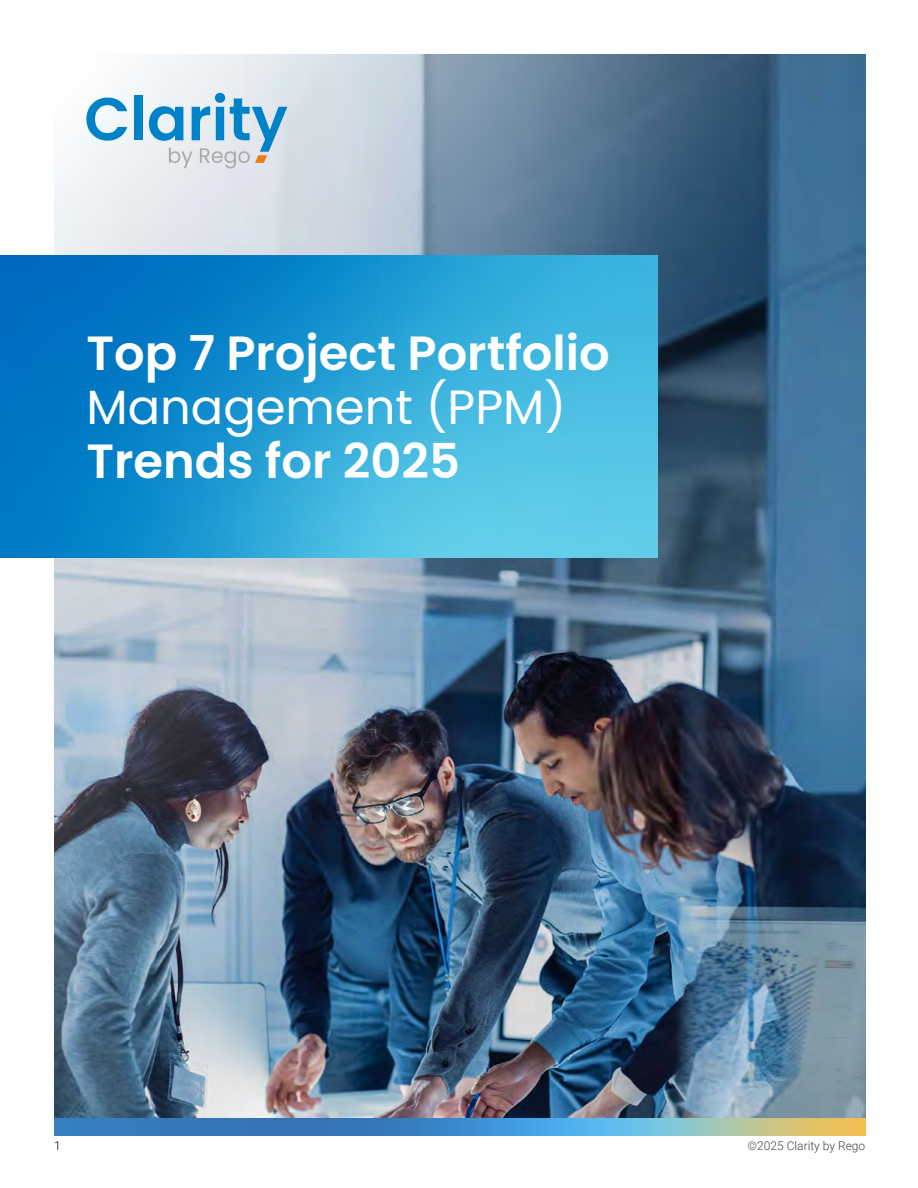
<style>
.page{position:relative;width:918px;height:1188px;background:#fff}
.page>*{position:absolute;margin:0;border:0;box-sizing:border-box;transform-origin:0 0}
.t1{font:600 48px "Poppins";color:#fff}
.t2{font:48px "Poppins";color:#fff}
.t3{font:300 12px "Roboto";color:#444}
.t4{font:300 12px "Roboto";color:#000101}
</style>
<div class="page">
<img style="left:54px;top:54px;width:811px;height:1064px">
<img style="left:0;top:255px;width:657px;height:302px">
<svg style="left:86px;top:98px;width:41px;height:43px"></svg>
<div style="left:134px;top:96px;width:9px;height:44px;background:#0082c9"></div>
<svg style="left:149px;top:93px;width:138px;height:75px"></svg>
<img style="left:54px;top:1118px;width:811px;height:18px">
<p class="t1" style="left:86px;top:326px;width:525px">Top 7 Project Portfolio</p>
<p class="t2" style="left:86px;top:380px;width:481px">Management (PPM)</p>
<p class="t1" style="left:86px;top:434px;width:375px">Trends for 2025</p>
<p class="t4" style="left:54px;top:1137px;width:8px">1</p>
<p class="t3" style="left:748px;top:1137px;width:119px">©2025 Clarity by Rego</p>
</div>
